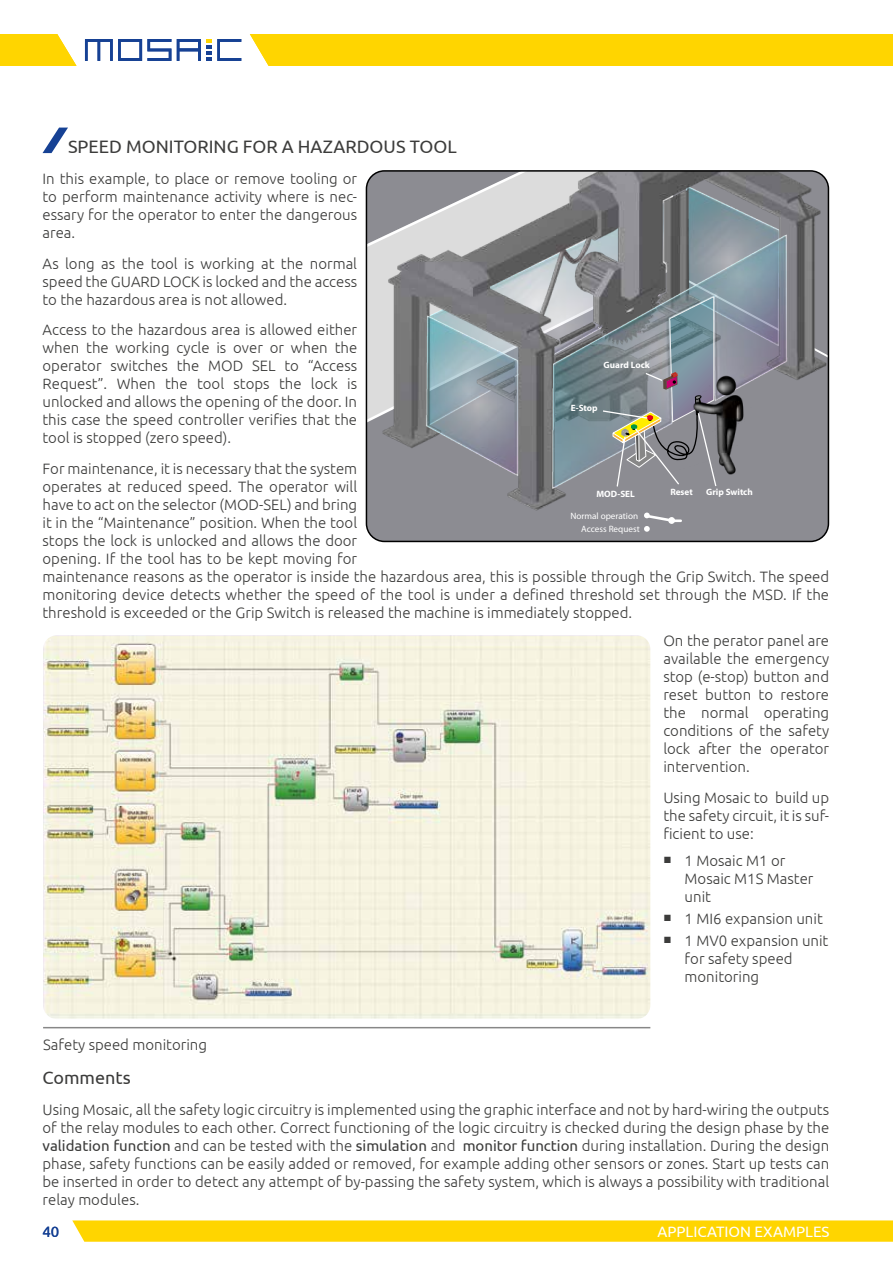
<style>
.page{position:relative;width:893px;height:1263px;background:#fff}
.page>*{position:absolute;margin:0;border:0;box-sizing:border-box;transform-origin:0 0}
.t1{font:18px "Ubuntu";color:#3c3c3b}
.t2{font:300 15px/18px "Ubuntu";color:#3c3c3b;text-align:justify}
.t3{font:15px "Ubuntu";color:#fff}
.t4{font:15px "Ubuntu";color:#164194}
.t5{font:700 9.15px "Myriad Pro";color:#fff}
.t6{font:9.15px "Myriad Pro";color:#fff}
.s1{font-weight:400}
</style>
<div class="page">
<svg style="left:72px;top:1220px;width:821px;height:22px;background:#ffd60a"></svg>
<svg style="left:0;top:34px;width:77px;height:32px;background:#ffda20"></svg>
<div style="left:250px;top:34px;width:643px;height:32px;background:#ffd500"></div>
<img style="left:366px;top:171px;width:462px;height:370px">
<img style="left:393px;top:283px;width:127px;height:225px">
<img style="left:520px;top:202px;width:299px;height:319px">
<svg style="left:643px;top:513px;width:38px;height:19px"></svg>
<svg style="left:601px;top:278px;width:225px;height:210px;background:#848a8f"></svg>
<img style="left:663px;top:366px;width:111px;height:111px">
<div style="left:366px;top:170px;width:463px;height:372px;border:2px solid #000;border-radius:18px"></div>
<img style="left:43px;top:635px;width:607px;height:384px">
<svg style="left:85px;top:39px;width:86px;height:22px"></svg>
<svg style="left:177px;top:39px;width:64px;height:22px"></svg>
<hr style="left:43px;top:1027px;width:607px;height:1px;background:#878787">
<svg style="left:43px;top:128px;width:25px;height:25px"></svg>
<p class="t1" style="left:68px;top:136px;width:390px">SPEED MONITORING FOR A HAZARDOUS TOOL</p>
<p class="t2" style="left:43px;top:169px;width:316px">In this example, to place or remove tooling or to perform maintenance activity where is nec&shy;essary for the operator to enter the dangerous area.</p>
<p class="t2" style="left:43px;top:254px;width:316px">As long as the tool is working at the normal speed the GUARD LOCK is locked and the access to the hazardous area is not allowed.</p>
<p class="t2" style="left:43px;top:321px;width:316px">Access to the hazardous area is allowed either when the working cycle is over or when the operator switches the MOD SEL to “Access Request”. When the tool stops the lock is unlocked and allows the opening of the door. In this case the speed controller verifies that the tool is stopped (zero speed).</p>
<p class="t2" style="left:43px;top:459px;width:788px;text-align:left">For maintenance, it is necessary that the system<br>operates at reduced speed. The operator will<br>have to act on the selector (MOD-SEL) and bring<br>it in the “Maintenance” position. When the tool<br>stops the lock is unlocked and allows the door<br>opening. If the tool has to be kept moving for<br>maintenance reasons as the operator is inside the hazardous area, this is possible through the Grip Switch. The speed monitoring device detects whether the speed of the tool is under a defined threshold set through the MSD. If the threshold is exceeded or the Grip Switch is released the machine is immediately stopped.</p>
<p class="t2" style="left:663px;top:632px;width:167px">On the perator panel are available the emergency stop (e-stop) button and reset button to restore the normal operating conditions of the safety lock after the operator intervention.</p>
<p class="t2" style="left:663px;top:788px;width:167px">Using Mosaic to build up the safety circuit, it is suf&shy;ficient to use:</p>
<p class="t2" style="left:685px;top:851px;width:130px;text-align:left;text-indent:-21px"><sup>■</sup> 1 Mosaic M1 or<br>Mosaic M1S Master unit</p>
<p class="t2" style="left:663px;top:909px;width:161px"><sup>■</sup> 1 MI6 expansion unit</p>
<p class="t2" style="left:685px;top:931px;width:145px;text-align:left;text-indent:-21px"><sup>■</sup> 1 MV0 expansion unit for safety speed monitoring</p>
<p class="t5" style="left:604px;top:359px;width:48px">Guard Lock</p>
<p class="t5" style="left:571px;top:402px;width:28px">E-Stop</p>
<p class="t5" style="left:706px;top:486px;width:48px">Grip Switch</p>
<p class="t5" style="left:597px;top:487px;width:40px">MOD-SEL</p>
<p class="t5" style="left:670px;top:486px;width:24px">Reset</p>
<p class="t6" style="left:570px;top:510px;width:69px">Normal operation</p>
<p class="t6" style="left:581px;top:523px;width:60px">Access Request</p>
<p class="t2" style="left:43px;top:1035px;width:165px">Safety speed monitoring</p>
<p class="t1" style="left:43px;top:1067px;width:90px">Comments</p>
<p class="t2" style="left:43px;top:1100px;width:788px">Using Mosaic, all the safety logic circuitry is implemented using the graphic interface and not by hard-wiring the outputs of the relay modules to each other. Correct functioning of the logic circuitry is checked during the design phase by the <span class="s1">validation function</span> and can be tested with the <span class="s1">simulation</span> and <span class="s1">monitor function</span> during installation. During the design phase, safety functions can be easily added or removed, for example adding other sensors or zones. Start up tests can be inserted in order to detect any attempt of by-passing the safety system, which is always a possibility with traditional relay modules.</p>
<p class="t4" style="left:43px;top:1222px;width:18px">40</p>
<p class="t3" style="left:657px;top:1222px;width:174px">APPLICATION EXAMPLES</p>
</div>
